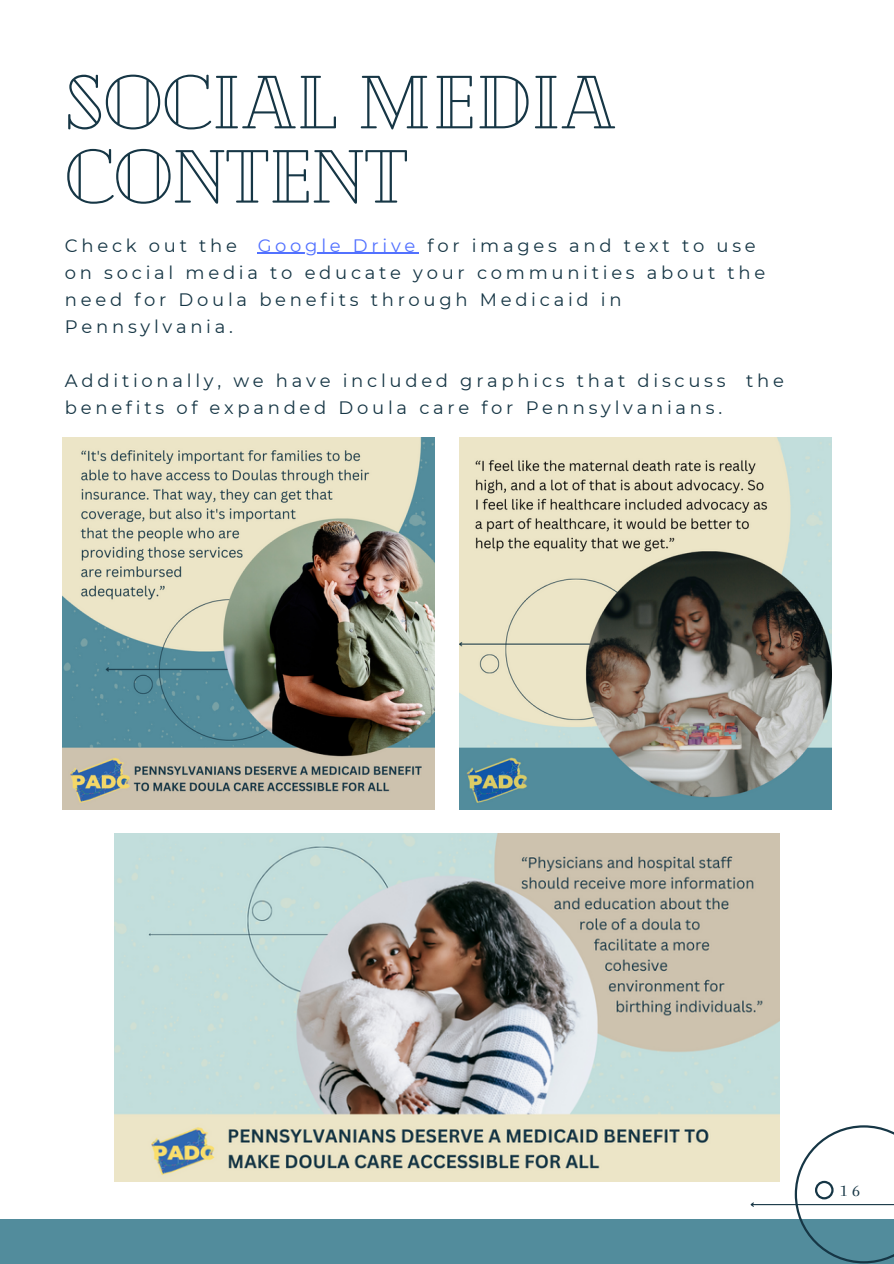
<style>
.page{position:relative;width:894px;height:1264px;background:#fff}
.page>*{position:absolute;margin:0;border:0;box-sizing:border-box;transform-origin:0 0}
.t1{font:75px/74.2px "Cheque";color:#163645}
.t2{font:18px/27px "Montserrat";letter-spacing:.205em;color:#163645}
.t3{font:18px "Arapey";color:#163645}
.s1{color:#5271ff}
</style>
<div class="page">
<div style="left:0;top:1218px;width:893px;height:45px;background:#528c9c"></div>
<hr style="left:751px;top:1203px;width:142px;height:2px;background:#163645">
<svg style="left:794px;top:1125px;width:99px;height:138px"></svg>
<img style="left:62px;top:438px;width:372px;height:371px">
<img style="left:460px;top:438px;width:371px;height:371px">
<img style="left:115px;top:833px;width:663px;height:348px">
<hr style="left:257px;top:253px;width:162px;height:1px;background:#5271ff">
<h1 class="t1" style="left:65px;top:61px;width:552px">SOCIAL MEDIA<br>CONTENT</h1>
<p class="t2" style="left:65px;top:231px;width:701px">Check out the <span class="s1">Google Drive</span> for images and text to use on social media to educate your communities about the need for Doula benefits through Medicaid in Pennsylvania.</p>
<p class="t2" style="left:65px;top:366px;width:720px">Additionally, we have included graphics that discuss the benefits of expanded Doula care for Pennsylvanians.</p>
<p class="t3" style="left:839px;top:1180px;width:22px">16</p>
</div>
